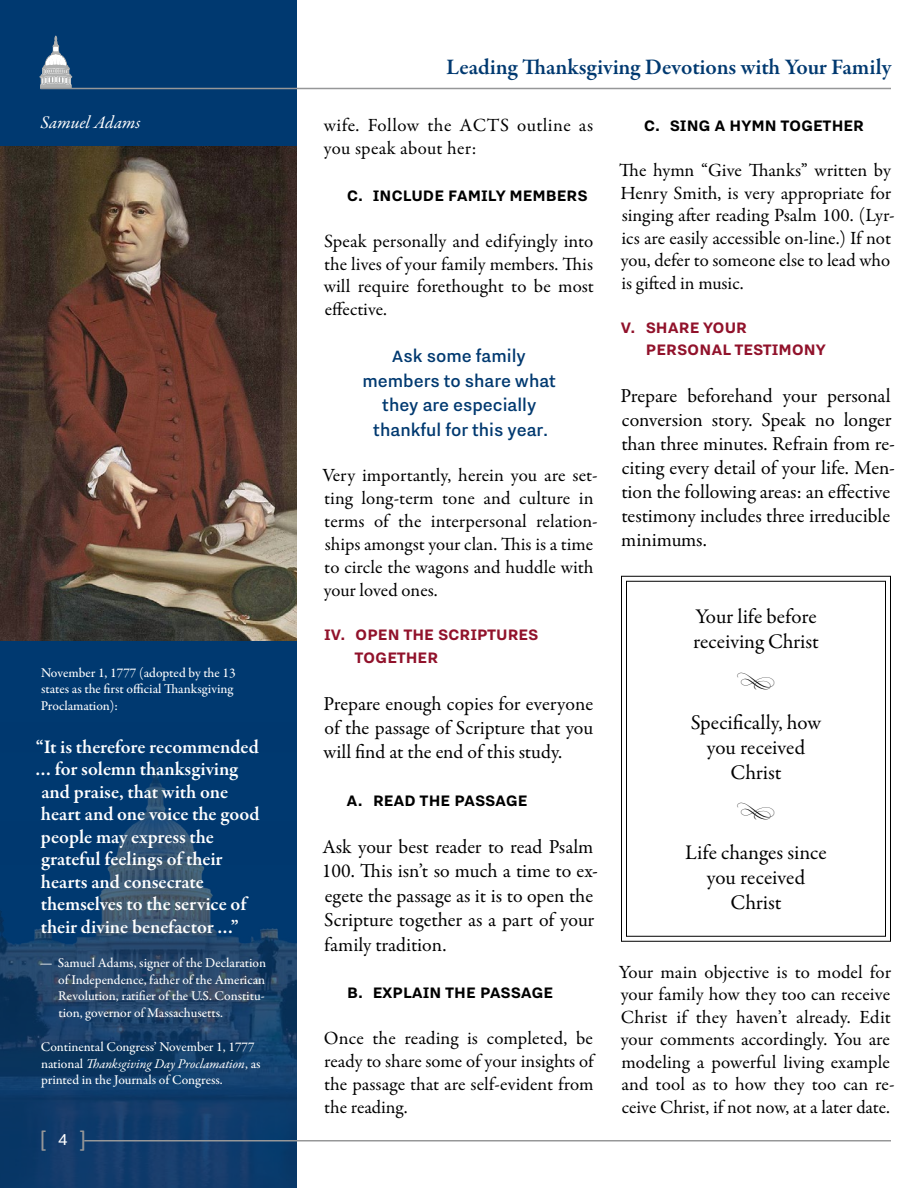
<style>
.page{position:relative;width:918px;height:1188px;background:#fff}
.page>*{position:absolute;margin:0;border:0;box-sizing:border-box;transform-origin:0 0}
.t1{font:34.5px "Daughter Flourish";color:#000}
.t2{font:24px "Calibri";color:#969798}
.t3{font:600 22.5px "Garamond Premr Pro";color:#003970}
.t4{font:21px/25.2px "Garamond Premr Pro";color:#000;text-align:center}
.Callout{font:500 20.25px/24.5px "Nitti Grotesk";color:#003970;text-align:center}
.Body{font:19.8px/24.5px "Garamond Premr Pro";color:#000}
.t5{font:600 19.5px "Garamond Premr Pro";letter-spacing:-.005em;color:#fff}
.Body-2{font:18.75px/23px "Garamond Premr Pro";color:#000}
.t6{font:700 18.75px "Nitti Grotesk";color:#000}
.t7{font:700 18.75px/22.2px "Nitti Grotesk";color:#91122b}
.Body-3{font:18.75px/23px "Garamond Premr Pro";letter-spacing:.02em;color:#000}
.Name{font:italic 18px "Garamond Premr Pro";color:#fff}
.Source{font:500 13.5px/16.5px "Garamond Premr Pro";letter-spacing:-.005em;color:#fff}
.Attribution{font:500 13.5px/16.5px "Garamond Premr Pro";letter-spacing:-.005em;color:#fff;text-align:justify}
.s1{font-weight:400;font-style:italic}
.s2{font-family:"Nitti Grotesk";font-size:19.5px;color:#fff}
</style>
<div class="page">
<img style="left:0;top:0;width:297px;height:1188px">
<hr style="left:84px;top:1140px;width:807px;height:2px;background:#969798">
<svg style="left:40px;top:36px;width:32px;height:52px;background:#738ca3"></svg>
<hr style="left:40px;top:88px;width:851px;height:1px;background:#969798">
<svg style="left:621px;top:575px;width:270px;height:367px"></svg>
<div style="left:626px;top:581px;width:260px;height:356px;border:1px solid #000"></div>
<img style="left:0;top:146px;width:297px;height:494px">
<p class="Name" style="left:40px;top:111px;width:102px">Samuel Adams</p>
<p class="Source" style="left:41px;top:665px;width:197px">November 1, 1777 (adopted by the 13 states as the first official Thanksgiving<br>Proclamation):</p>
<p class="t5" style="left:36px;top:735px;width:225px">“It is therefore recommended</p>
<p class="t5" style="left:35px;top:757px;width:204px">… for solemn thanksgiving</p>
<p class="t5" style="left:41px;top:780px;width:188px">and praise, that with one</p>
<p class="t5" style="left:41px;top:802px;width:220px">heart and one voice the good</p>
<p class="t5" style="left:41px;top:825px;width:175px">people may express the</p>
<p class="t5" style="left:41px;top:847px;width:183px">grateful feelings of their</p>
<p class="t5" style="left:41px;top:870px;width:164px">hearts and consecrate</p>
<p class="t5" style="left:41px;top:892px;width:207px">themselves to the service of</p>
<p class="t5" style="left:41px;top:915px;width:199px">their divine benefactor …”</p>
<p class="Attribution" style="left:58px;top:955px;width:209px;text-indent:-19px">— Samuel Adams, signer of the Declaration of Independence, father of the American Revolution, ratifier of the U.S. Constitu&shy;tion, governor of Massachusetts.</p>
<p class="Source" style="left:41px;top:1039px;width:221px">Continental Congress’ November 1, 1777 national <span class="s1">Thanksgiving Day Proclamation</span>, as printed in the Journals of Congress.</p>
<p class="t2" style="left:39px;top:1122px;width:49px">[ <span class="s2">4</span> ]</p>
<p class="t3" style="left:446px;top:53px;width:447px">Leading Thanksgiving Devotions with Your Family</p>
<p class="Body-3" style="left:324px;top:114px;width:271px">wife. Follow the ACTS outline as you speak about her:</p>
<p class="t6" style="left:347px;top:185px;width:242px">C. INCLUDE FAMILY MEMBERS</p>
<p class="Body-2" style="left:324px;top:230px;width:272px;text-align:justify">Speak personally and edifyingly into the lives of your family members. This will require forethought to be most effective.</p>
<p class="Callout" style="left:362px;top:344px;width:195px">Ask some family members to share what they are especially thankful for this year.</p>
<p class="Body-2" style="left:322px;top:464px;width:277px">Very importantly, herein you are set&shy;ting long-term tone and culture in terms of the interpersonal relation&shy;ships amongst your clan. This is a time to circle the wagons and huddle with your loved ones.</p>
<p class="t7" style="left:354px;top:623px;width:185px;text-indent:-30px">IV. OPEN THE SCRIPTURES<br>TOGETHER</p>
<p class="Body" style="left:323px;top:692px;width:271px;text-align:justify">Prepare enough copies for everyone of the passage of Scripture that you will find at the end of this study.</p>
<p class="t6" style="left:346px;top:790px;width:183px">A. READ THE PASSAGE</p>
<p class="Body" style="left:322px;top:835px;width:278px">Ask your best reader to read Psalm<br>100. This isn’t so much a time to ex&shy;egete the passage as it is to open the<br>Scripture together as a part of your family tradition.</p>
<p class="t6" style="left:347px;top:983px;width:208px">B. EXPLAIN THE PASSAGE</p>
<p class="Body-2" style="left:324px;top:1027px;width:271px;text-align:justify">Once the reading is completed, be ready to share some of your insights of the passage that are self-evident from the reading.</p>
<p class="t6" style="left:644px;top:116px;width:222px">C. SING A HYMN TOGETHER</p>
<p class="Body-2" style="left:619px;top:160px;width:277px;line-height:22.5px">The hymn “Give Thanks” written by Henry Smith, is very appropriate for singing after reading Psalm 100. (Lyr&shy;ics are easily accessible on-line.) If not you, defer to someone else to lead who is gifted in music.</p>
<p class="t7" style="left:646px;top:316px;width:181px;line-height:21.8px;text-indent:-25px">V. SHARE YOUR<br>PERSONAL TESTIMONY</p>
<p class="Body" style="left:621px;top:384px;width:276px;line-height:24px">Prepare beforehand your personal conversion story. Speak no longer than three minutes. Refrain from re&shy;citing every detail of your life. Men&shy;tion the following areas: an effective testimony includes three irreducible minimums.</p>
<p class="t4" style="left:693px;top:605px;width:127px;text-align:left">Your life before receiving Christ</p>
<p class="t1" style="left:738px;top:662px;width:38px">m</p>
<p class="t4" style="left:691px;top:710px;width:132px">Specifically, how you received<br>Christ</p>
<p class="t1" style="left:738px;top:793px;width:38px">m</p>
<p class="t4" style="left:685px;top:840px;width:143px">Life changes since you received<br>Christ</p>
<p class="Body-2" style="left:619px;top:961px;width:277px;line-height:22.5px">Your main objective is to model for your family how they too can receive Christ if they haven’t already. Edit your comments accordingly. You are modeling a powerful living example and tool as to how they too can re&shy;ceive Christ, if not now, at a later date.</p>
</div>
